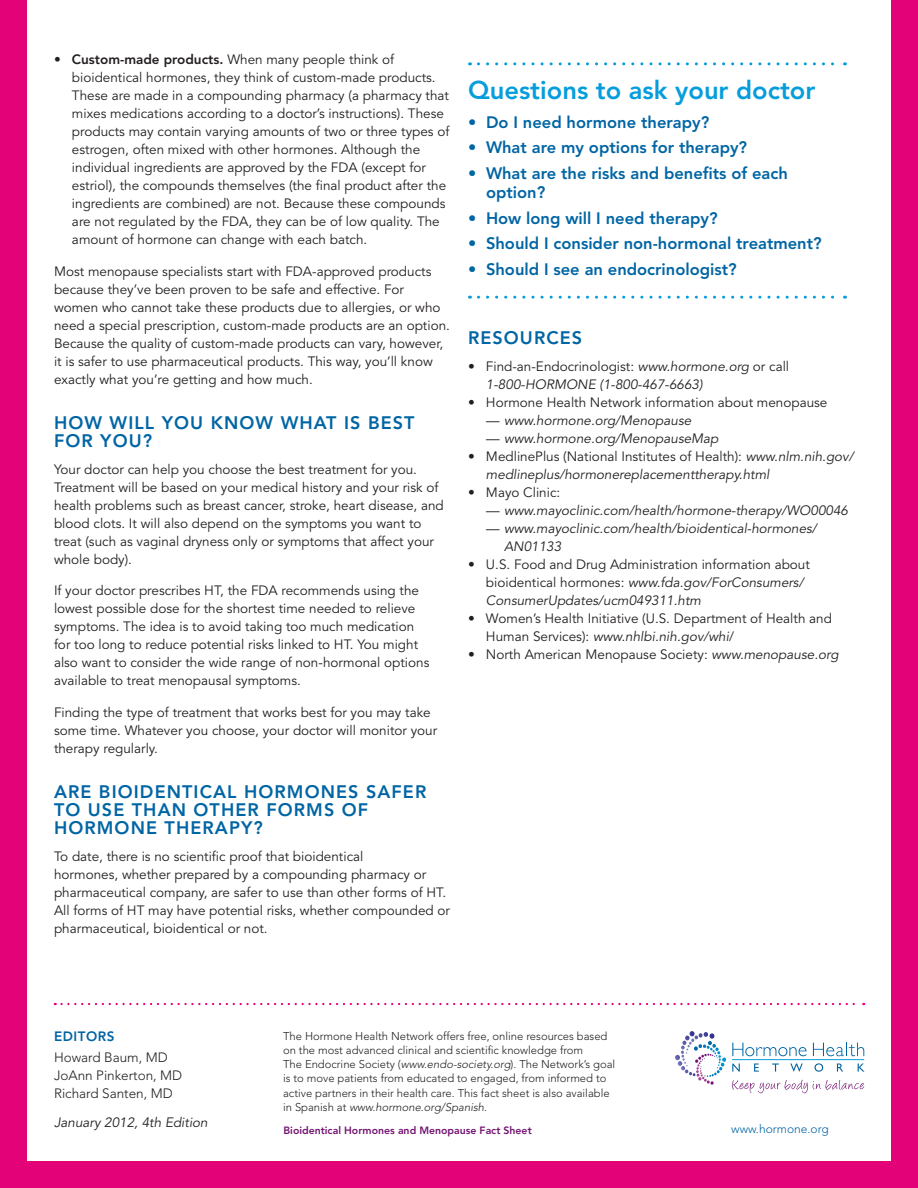
<style>
.page{position:relative;width:918px;height:1188px;background:#e40278}
.page>*{position:absolute;margin:0;border:0;box-sizing:border-box;transform-origin:0 0}
.t1{font:800 25.5px "Avenir";color:#069ddc}
.t2{font:800 18px/18px "Avenir";letter-spacing:.06em;color:#0065a4}
.t3{font:800 16.5px/19.5px "Avenir";color:#0065a4}
.t4{font:13.5px/18px "Avenir";color:#231f20}
.t5{font:italic 13.5px/18px "Avenir";color:#231f20}
.t6{font:300 13.5px/18px "Avenir";color:#231f20}
.t7{font:800 13.5px "Avenir";letter-spacing:.04em;color:#0065a4}
.t8{font:300 12px "Avenir";color:#0065a4}
.t9{font:300 11.25px/14.2px "Avenir";color:#231f20}
.t10{font:800 10.5px "Avenir";color:#731372}
.s1{font-weight:800}
.s2{font-style:normal}
.s3{font-style:italic}
</style>
<div class="page">
<div style="left:27px;top:0;width:864px;height:1161px;background:#fff"></div>
<svg style="left:732px;top:1080px;width:132px;height:13px"></svg>
<svg style="left:732px;top:1043px;width:75px;height:13px"></svg>
<svg style="left:813px;top:1043px;width:51px;height:13px"></svg>
<svg style="left:732px;top:1064px;width:8px;height:8px"></svg>
<svg style="left:754px;top:1064px;width:5px;height:8px"></svg>
<svg style="left:772px;top:1064px;width:7px;height:8px"></svg>
<svg style="left:790px;top:1064px;width:13px;height:8px"></svg>
<svg style="left:814px;top:1063px;width:9px;height:9px"></svg>
<svg style="left:837px;top:1064px;width:6px;height:8px"></svg>
<svg style="left:858px;top:1064px;width:7px;height:8px"></svg>
<hr style="left:732px;top:1059px;width:132px;height:1px;background:#069ddc">
<svg style="left:675px;top:1031px;width:51px;height:54px"></svg>
<svg style="left:55px;top:1003px;width:809px;height:2px"></svg>
<svg style="left:478px;top:62px;width:367px;height:3px"></svg>
<svg style="left:478px;top:296px;width:367px;height:3px"></svg>
<p class="t4" style="left:72px;top:51px;width:379px;text-indent:-18px">• <span class="s1">Custom-made products.</span> When many people think of bioidentical hormones, they think of custom-made products.<br>These are made in a compounding pharmacy (a pharmacy that mixes medications according to a doctor’s instructions). These products may contain varying amounts of two or three types of estrogen, often mixed with other hormones. Although the individual ingredients are approved by the FDA (except for estriol), the compounds themselves (the final product after the ingredients are combined) are not. Because these compounds are not regulated by the FDA, they can be of low quality. The amount of hormone can change with each batch.</p>
<p class="t4" style="left:54px;top:262px;width:397px">Most menopause specialists start with FDA-approved products because they’ve been proven to be safe and effective. For women who cannot take these products due to allergies, or who need a special prescription, custom-made products are an option.<br>Because the quality of custom-made products can vary, however, it is safer to use pharmaceutical products. This way, you’ll know exactly what you’re getting and how much.</p>
<h2 class="t2" style="left:54px;top:413px;width:17px">How</h2>
<h2 class="t2" style="left:110px;top:413px;width:148px">will you know</h2>
<h2 class="t2" style="left:281px;top:413px;width:135px">what is best</h2>
<h2 class="t2" style="left:54px;top:431px;width:100px">for you?</h2>
<p class="t4" style="left:54px;top:461px;width:391px">Your doctor can help you choose the best treatment for you.<br>Treatment will be based on your medical history and your risk of health problems such as breast cancer, stroke, heart disease, and blood clots. It will also depend on the symptoms you want to treat (such as vaginal dryness only or symptoms that affect your whole body).</p>
<p class="t4" style="left:54px;top:582px;width:377px">If your doctor prescribes HT, the FDA recommends using the lowest possible dose for the shortest time needed to relieve symptoms. The idea is to avoid taking too much medication for too long to reduce potential risks linked to HT. You might also want to consider the wide range of non-hormonal options available to treat menopausal symptoms.</p>
<p class="t4" style="left:54px;top:703px;width:385px">Finding the type of treatment that works best for you may take some time. Whatever you choose, your doctor will monitor your therapy regularly.</p>
<h2 class="t2" style="left:54px;top:782px;width:374px">Are bioidentical hormones safer to use than other forms</h2>
<h2 class="t2" style="left:342px;top:800px;width:14px">of</h2>
<h2 class="t2" style="left:54px;top:818px;width:210px">hormone therapy?</h2>
<p class="t4" style="left:54px;top:848px;width:397px">To date, there is no scientific proof that bioidentical<br>hormones, whether prepared by a compounding pharmacy or pharmaceutical company, are safer to use than other forms of HT.<br>All forms of HT may have potential risks, whether compounded or pharmaceutical, bioidentical or not.</p>
<h1 class="t1" style="left:468px;top:75px;width:349px">Questions to ask your doctor</h1>
<p class="t3" style="left:468px;top:112px;width:243px">• Do I need hormone therapy?</p>
<p class="t3" style="left:468px;top:138px;width:281px">• What are my options for therapy?</p>
<p class="t3" style="left:486px;top:163px;width:303px;text-indent:-18px">• What are the risks and benefits of each option?</p>
<p class="t3" style="left:468px;top:208px;width:251px">• How long will I need therapy?</p>
<p class="t3" style="left:468px;top:234px;width:355px">• Should I consider non-hormonal treatment?</p>
<p class="t3" style="left:468px;top:259px;width:270px">• Should I see an endocrinologist?</p>
<h2 class="t2" style="left:468px;top:328px;width:113px">Reso urces</h2>
<p class="t5" style="left:486px;top:357px;width:305px;text-indent:-18px"><span class="s2">• Find-an-Endocrinologist:</span> www.hormone.org <span class="s2">or call<br></span>1-800-HORMONE (1-800-467-6663)</p>
<p class="t4" style="left:468px;top:393px;width:361px">• Hormone Health Network information about menopause</p>
<p class="t5" style="left:486px;top:411px;width:207px"><span class="s2">—</span> www.hormone.org/Menopause</p>
<p class="t5" style="left:486px;top:429px;width:234px"><span class="s2">—</span> www.hormone.org/MenopauseMap</p>
<p class="t5" style="left:486px;top:447px;width:369px;text-indent:-18px"><span class="s2">• MedlinePlus (National Institutes of Health):</span> www.nlm.nih.gov/ medlineplus/hormonereplacementtherapy.html</p>
<p class="t4" style="left:468px;top:483px;width:94px">• Mayo Clinic:</p>
<p class="t5" style="left:486px;top:501px;width:364px"><span class="s2">—</span> www.mayoclinic.com/health/hormone-therapy/WO00046</p>
<p class="t5" style="left:504px;top:519px;width:314px;text-indent:-18px"><span class="s2">—</span> www.mayoclinic.com/health/bioidentical-hormones/<br>AN01133</p>
<p class="t4" style="left:486px;top:555px;width:325px;text-indent:-18px">• U.S. Food and Drug Administration information about bioidentical hormones: <span class="s3">www.fda.gov/ForConsumers/<br>ConsumerUpdates/ucm049311.htm</span></p>
<p class="t4" style="left:486px;top:609px;width:348px;text-indent:-18px">• Women’s Health Initiative (U.S. Department of Health and<br>Human Services): <span class="s3">www.nhlbi.nih.gov/whi</span>/</p>
<p class="t4" style="left:468px;top:645px;width:372px">• North American Menopause Society: <span class="s3">www.menopause.org</span></p>
<p class="t7" style="left:54px;top:1029px;width:60px">Editors</p>
<p class="t6" style="left:54px;top:1049px;width:130px">Howard Baum, M D<br>JoAnn Pinkerton, M D<br>Richard Santen, M D</p>
<p class="t5" style="left:54px;top:1114px;width:155px">January 2012, 4th Edition</p>
<p class="t9" style="left:283px;top:1029px;width:334px">The H ormone H ealth N etwork offers free, online resources based on the most advanced clinical and scientific knowledge from<br>The Endocrine Society (<span class="s3">www.endo-society.org</span>). The N etwork’s goal is to move patients from educated to engaged, from informed to active partners in their health care. This fact sheet is also available in Spanish at <span class="s3">www.hormone.org/Spanish</span>.</p>
<p class="t10" style="left:284px;top:1124px;width:250px">Bioidentical Hormones and Menopause Fact Sheet</p>
<p class="t8" style="left:731px;top:1122px;width:99px">www.hormone.org</p>
</div>
